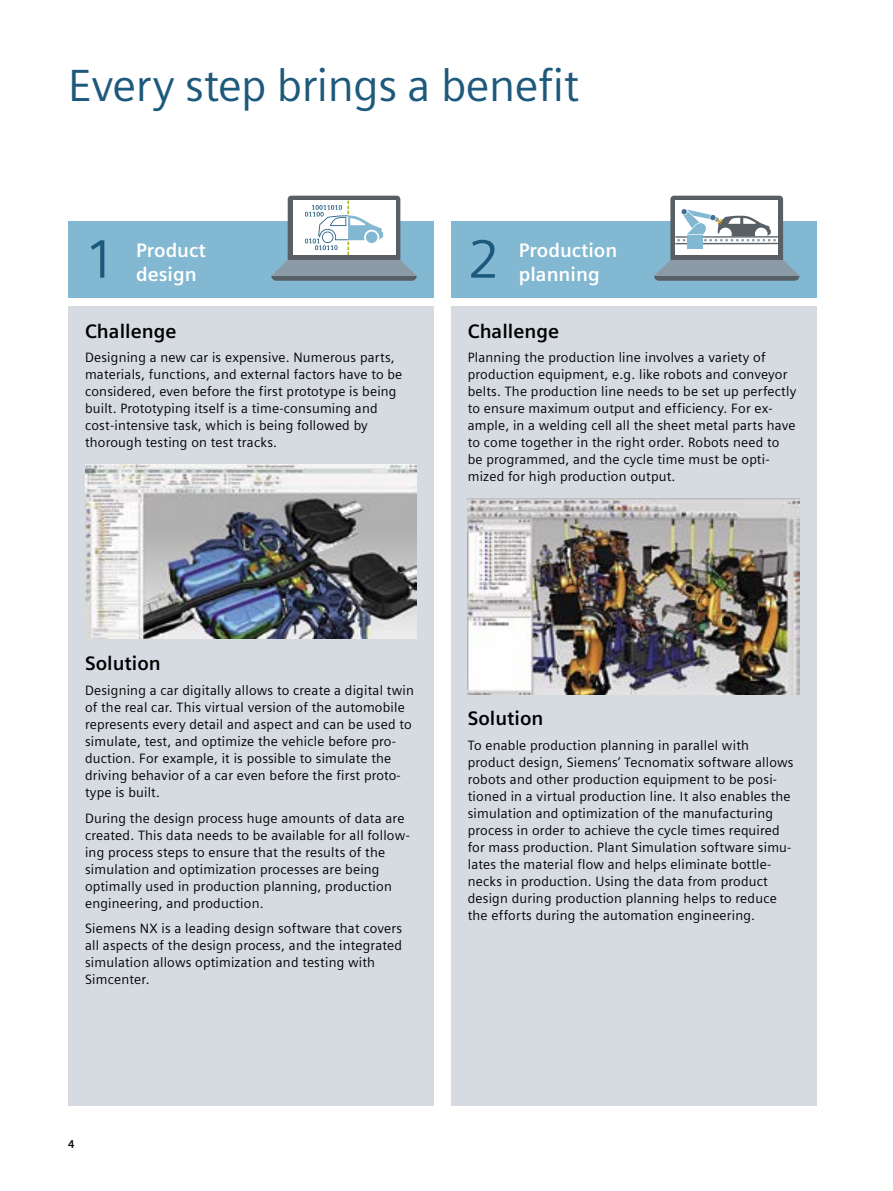
<style>
.page{position:relative;width:893px;height:1191px;background:#fff}
.page>*{position:absolute;margin:0;border:0;box-sizing:border-box;transform-origin:0 0}
.t1{font:54px "Siemens Sans Global";color:#1d597c}
.t2{font:45px "Siemens Sans Global";letter-spacing:-.01em;color:#1d597c}
.t3{font:700 19.5px "Siemens Sans Global";color:#000}
.t4{font:700 19.5px/23.4px "Siemens Sans Global";color:#fff}
.t5{font:13.5px/17px "Siemens Sans Global";letter-spacing:.015em;color:#000}
.t6{font:700 11.25px "Siemens Sans Global";color:#000}
</style>
<div class="page">
<div style="left:68px;top:221px;width:366px;height:77px;background:#82b8d1"></div>
<div style="left:451px;top:221px;width:365px;height:77px;background:#82b8d1"></div>
<div style="left:68px;top:306px;width:366px;height:800px;background:#d5dbe1"></div>
<div style="left:451px;top:306px;width:365px;height:800px;background:#d5dbe1"></div>
<img style="left:85px;top:464px;width:332px;height:175px">
<img style="left:468px;top:498px;width:331px;height:196px">
<svg style="left:271px;top:196px;width:146px;height:85px"></svg>
<svg style="left:654px;top:196px;width:145px;height:85px"></svg>
<h2 class="t2" style="left:68px;top:52px;width:513px">Every step brings a benefit</h2>
<h1 class="t1" style="left:85px;top:219px;width:33px">1</h1>
<h1 class="t1" style="left:468px;top:219px;width:33px">2</h1>
<h3 class="t4" style="left:136px;top:239px;width:71px">Product design</h3>
<h3 class="t4" style="left:519px;top:239px;width:100px">Production planning</h3>
<h3 class="t3" style="left:85px;top:319px;width:93px">Challenge</h3>
<p class="t5" style="left:85px;top:350px;width:319px">Designing a new car is expensive. Numerous parts, materials, functions, and external factors have to be considered, even before the first prototype is being built. Prototyping itself is a time-consuming and cost-intensive task, which is being followed by thorough testing on test tracks.</p>
<h3 class="t3" style="left:468px;top:319px;width:93px">Challenge</h3>
<p class="t5" style="left:468px;top:350px;width:330px">Planning the production line involves a variety of production equipment, e.g. like robots and conveyor belts. The production line needs to be set up perfectly to ensure maximum output and efficiency. For ex&shy;ample, in a welding cell all the sheet metal parts have to come together in the right order. Robots need to be programmed, and the cycle time must be opti&shy;mized for high production output.</p>
<h3 class="t3" style="left:85px;top:652px;width:77px">Solution</h3>
<p class="t5" style="left:85px;top:682px;width:330px">Designing a car digitally allows to create a digital twin of the real car. This virtual version of the automobile represents every detail and aspect and can be used to simulate, test, and optimize the vehicle before pro&shy;duction. For example, it is possible to simulate the driving behavior of a car even before the first proto&shy;type is built.</p>
<p class="t5" style="left:85px;top:810px;width:326px">During the design process huge amounts of data are created. This data needs to be available for all follow&shy;ing process steps to ensure that the results of the simulation and optimization processes are being optimally used in production planning, production engineering, and production.</p>
<p class="t5" style="left:85px;top:920px;width:319px">Siemens NX is a leading design software that covers all aspects of the design process, and the integrated simulation allows optimization and testing with Simcenter.</p>
<h3 class="t3" style="left:468px;top:707px;width:77px">Solution</h3>
<p class="t5" style="left:468px;top:737px;width:327px">To enable production planning in parallel with product design, Siemens’ Tecnomatix software allows robots and other production equipment to be posi&shy;tioned in a virtual production line. It also enables the simulation and optimization of the manufacturing process in order to achieve the cycle times required for mass production. Plant Simulation software simu&shy;lates the material flow and helps eliminate bottle&shy;necks in production. Using the data from product design during production planning helps to reduce the efforts during the automation engineering.</p>
<p class="t6" style="left:68px;top:1137px;width:8px">4</p>
</div>
